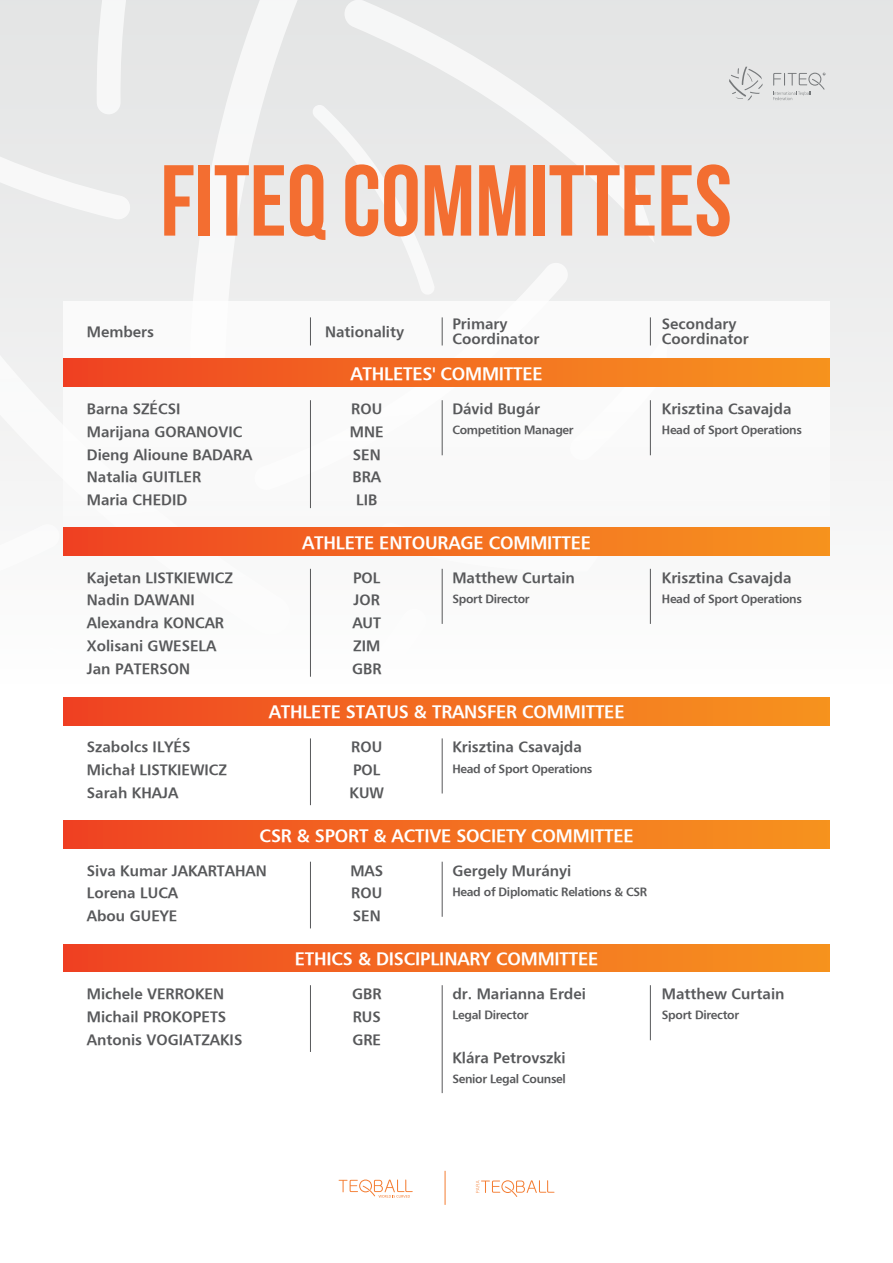
<style>
.page{position:relative;width:893px;height:1263px;background:#fff}
.page>*{position:absolute;margin:0;border:0;box-sizing:border-box;transform-origin:0 0}
.t1{font:700 100.65px "Bebas Neue";color:#f36e31}
.t2{font:18px "H Humanist 777 BT Bold";letter-spacing:-.01em;color:#fff}
.t3{font:15px/22.8px "H Humanist 777 BT Bold";color:#57585a}
.t4{font:12px "H Humanist 777 BT Bold";letter-spacing:-.025em;color:#57585a}
</style>
<div class="page">
<div style="left:0;top:0;width:893px;height:1263px;background:linear-gradient(to bottom,#e7e8e8,#fff)"></div>
<svg style="left:298px;top:263px;width:271px;height:39px"></svg>
<svg style="left:312px;top:105px;width:123px;height:190px;background:#ececed"></svg>
<svg style="left:46px;top:645px;width:175px;height:42px"></svg>
<svg style="left:96px;top:0;width:30px;height:114px"></svg>
<svg style="left:320px;top:609px;width:108px;height:88px"></svg>
<svg style="left:343px;top:0;width:312px;height:243px"></svg>
<svg style="left:0;top:156px;width:131px;height:65px"></svg>
<svg style="left:0;top:355px;width:293px;height:282px"></svg>
<svg style="left:190px;top:0;width:108px;height:302px"></svg>
<div style="left:64px;top:302px;width:765px;height:274px;background:#fafafa"></div>
<svg style="left:476px;top:1180px;width:78px;height:17px"></svg>
<svg style="left:339px;top:1179px;width:74px;height:19px"></svg>
<hr style="left:445px;top:1171px;width:1px;height:34px;background:#f47d32">
<svg style="left:729px;top:67px;width:34px;height:33px"></svg>
<svg style="left:773px;top:73px;width:52px;height:27px"></svg>
<hr style="left:650px;top:569px;width:1px;height:55px;background:#57585a">
<hr style="left:650px;top:985px;width:1px;height:55px;background:#57585a">
<hr style="left:442px;top:400px;width:1px;height:55px;background:#57585a">
<hr style="left:442px;top:569px;width:1px;height:55px;background:#57585a">
<hr style="left:442px;top:738px;width:1px;height:55px;background:#57585a">
<hr style="left:442px;top:862px;width:1px;height:55px;background:#57585a">
<svg style="left:442px;top:317px;width:1px;height:28px"></svg>
<svg style="left:569px;top:317px;width:98px;height:139px"></svg>
<div style="left:64px;top:359px;width:765px;height:27px;background:linear-gradient(to right,#ef4423,#f7961f)"></div>
<div style="left:64px;top:528px;width:765px;height:27px;background:linear-gradient(to right,#ef4423,#f7961f)"></div>
<div style="left:64px;top:697px;width:765px;height:28px;background:linear-gradient(to right,#ef4423,#f7961f)"></div>
<div style="left:64px;top:821px;width:765px;height:27px;background:linear-gradient(to right,#ef4423,#f7961f)"></div>
<svg style="left:310px;top:317px;width:1px;height:28px"></svg>
<hr style="left:310px;top:400px;width:1px;height:108px;background:#57585a">
<hr style="left:310px;top:569px;width:1px;height:108px;background:#57585a">
<hr style="left:442px;top:985px;width:1px;height:108px;background:#57585a">
<hr style="left:310px;top:738px;width:1px;height:67px;background:#57585a">
<hr style="left:310px;top:862px;width:1px;height:66px;background:#57585a">
<hr style="left:310px;top:985px;width:1px;height:67px;background:#57585a">
<div style="left:64px;top:944px;width:765px;height:28px;background:linear-gradient(to right,#ef4423,#f7961f)"></div>
<h1 class="t1" style="left:160px;top:146px;width:573px">FITEQ COMMITTEES</h1>
<p class="t3" style="left:87px;top:320px;width:69px">Members</p>
<p class="t3" style="left:325px;top:320px;width:81px">Nationality</p>
<p class="t3" style="left:452px;top:316px;width:88px;line-height:15px">Primary<br>Coordinator</p>
<p class="t2" style="left:350px;top:362px;width:194px">ATHLETES' COMMITTEE</p>
<p class="t3" style="left:662px;top:316px;width:88px;line-height:15px">Secondary<br>Coordinator</p>
<p class="t3" style="left:87px;top:397px;width:167px">Barna SZÉCSI<br>Marijana GORANOVIC<br>Dieng Alioune BADARA<br>Natalia GUITLER<br>Maria CHEDID</p>
<p class="t3" style="left:87px;top:566px;width:148px">Kajetan LISTKIEWICZ<br>Nadin DAWANI<br>Alexandra KONCAR<br>Xolisani GWESELA<br>Jan PATERSON</p>
<p class="t3" style="left:87px;top:735px;width:142px">Szabolcs ILYÉS<br>Michał LISTKIEWICZ<br>Sarah KHAJA</p>
<p class="t3" style="left:350px;top:397px;width:35px;text-align:center">ROU<br>MNE<br>SEN<br>BRA<br>LIB</p>
<p class="t3" style="left:452px;top:397px;width:89px">Dávid Bugár</p>
<p class="t4" style="left:452px;top:422px;width:123px">Competition Manager</p>
<p class="t2" style="left:302px;top:531px;width:291px">ATHLETE ENTOURAGE COMMITTEE</p>
<p class="t3" style="left:352px;top:566px;width:31px;text-align:justify">POL JOR AUT ZIM GBR</p>
<p class="t3" style="left:452px;top:566px;width:124px">Matthew Curtain</p>
<p class="t4" style="left:452px;top:591px;width:79px">Sport Director</p>
<p class="t2" style="left:269px;top:701px;width:357px">ATHLETE STATUS &amp; TRANSFER COMMITTEE</p>
<p class="t3" style="left:349px;top:735px;width:36px">ROU<br>POL<br>KUW</p>
<p class="t3" style="left:452px;top:735px;width:131px">Krisztina Csavajda</p>
<p class="t4" style="left:452px;top:761px;width:141px">Head of Sport Operations</p>
<p class="t2" style="left:260px;top:824px;width:375px">CSR &amp; SPORT &amp; ACTIVE SOCIETY COMMITTEE</p>
<p class="t3" style="left:87px;top:858px;width:181px">Siva Kumar JAKARTAHAN<br>Lorena LUCA<br>Abou GUEYE</p>
<p class="t3" style="left:87px;top:982px;width:157px">Michele VERROKEN<br>Michail PROKOPETS<br>Antonis VOGIATZAKIS</p>
<p class="t3" style="left:350px;top:858px;width:34px;text-align:justify">MAS ROU SEN</p>
<p class="t3" style="left:452px;top:858px;width:120px">Gergely Murányi</p>
<p class="t4" style="left:452px;top:884px;width:196px">Head of Diplomatic Relations &amp; CSR</p>
<p class="t2" style="left:295px;top:947px;width:305px">ETHICS &amp; DISCIPLINARY COMMITTEE</p>
<p class="t3" style="left:352px;top:982px;width:31px;text-align:justify">GBR RUS GRE</p>
<p class="t3" style="left:452px;top:982px;width:135px">dr. Marianna Erdei</p>
<p class="t4" style="left:452px;top:1007px;width:78px">Legal Director</p>
<p class="t3" style="left:452px;top:1046px;width:115px">Klára Petrovszki</p>
<p class="t4" style="left:452px;top:1071px;width:115px">Senior Legal Counsel</p>
<p class="t3" style="left:662px;top:397px;width:131px">Krisztina Csavajda</p>
<p class="t4" style="left:662px;top:422px;width:141px">Head of Sport Operations</p>
<p class="t3" style="left:662px;top:566px;width:131px">Krisztina Csavajda</p>
<p class="t4" style="left:662px;top:591px;width:141px">Head of Sport Operations</p>
<p class="t3" style="left:662px;top:982px;width:124px">Matthew Curtain</p>
<p class="t4" style="left:662px;top:1007px;width:79px">Sport Director</p>
</div>
